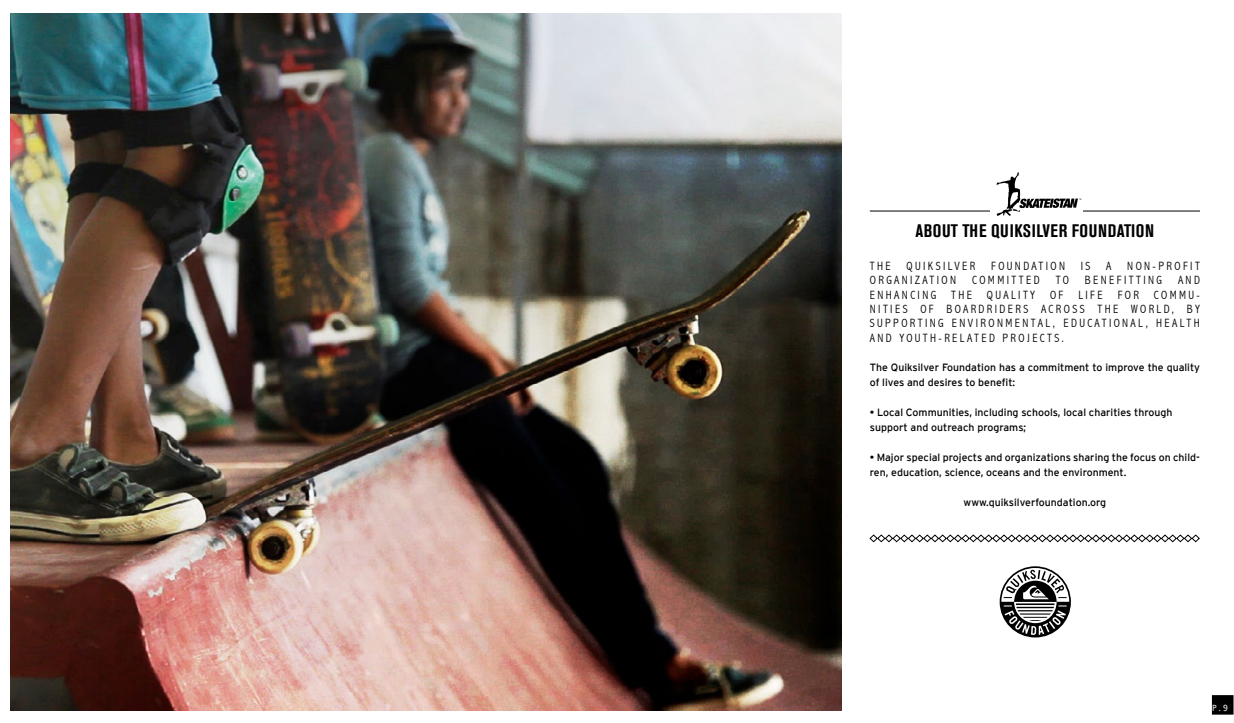
<style>
.page{position:relative;width:1234px;height:723px;background:#fff}
.page>*{position:absolute;margin:0;border:0;box-sizing:border-box;transform-origin:0 0}
.t1{font:700 condensed 18px "Akzidenz Grotesk BE";letter-spacing:.02em;color:#000}
.t2{font:300 condensed 12px/14.4px "Abadi";letter-spacing:.2em;color:#000;text-align:justify}
.t3{font:10.5px/15px "Interstate";color:#000}
.t4{font:9px "Andale Mono";color:#fff}
</style>
<div class="page">
<hr style="left:1060px;top:211px;width:139px;height:1px;background:#000">
<hr style="left:869px;top:211px;width:139px;height:1px;background:#000">
<svg style="left:869px;top:534px;width:330px;height:8px"></svg>
<img style="left:11px;top:13px;width:830px;height:698px">
<div style="left:1211px;top:695px;width:22px;height:19px;background:#000"></div>
<svg style="left:999px;top:566px;width:71px;height:71px"></svg>
<svg style="left:1001px;top:568px;width:67px;height:67px"></svg>
<div style="left:990px;top:169px;width:92px;height:50px;background:#fff"></div>
<svg style="left:996px;top:172px;width:85px;height:44px"></svg>
<h1 class="t1" style="left:915px;top:220px;width:93px">About THE QUIKSIL</h1>
<h1 class="t1" style="left:1042px;top:220px;width:47px">VER FOUND</h1>
<h1 class="t1" style="left:1116px;top:220px;width:16px">ATION</h1>
<p class="t2" style="left:869px;top:258px;width:22px">THE</p>
<p class="t2" style="left:906px;top:258px;width:70px">QUI KSI LVER</p>
<p class="t2" style="left:990px;top:258px;width:75px">FOUNDATI ON</p>
<p class="t2" style="left:1080px;top:258px;width:11px">I S</p>
<p class="t2" style="left:1105px;top:258px;width:7px">A</p>
<p class="t2" style="left:1126px;top:258px;width:74px">NON-PROFI T</p>
<p class="t2" style="left:869px;top:273px;width:88px">ORGANI ZATI ON</p>
<p class="t2" style="left:971px;top:273px;width:68px">COMMI TTED</p>
<p class="t2" style="left:1055px;top:273px;width:15px">TO</p>
<p class="t2" style="left:1084px;top:273px;width:79px">BENEFI TTI NG</p>
<p class="t2" style="left:869px;top:273px;width:331px;text-indent:308px">AND ENHANCI NG THE QUALI TY OF LI FE FOR COMMU-NI TI ES OF BOARDRID ERS ACROSS THE WORLD, BY SUPPORTI NG ENVI RONMENTAL, EDUCATI ONAL, HEALTH AND YOUTH-RELATED PROJECTS.</p>
<p class="t3" style="left:869px;top:360px;width:331px">The Quiksilver Foundation has a commitment to improve the quality of lives and desires to benefit:</p>
<p class="t3" style="left:869px;top:405px;width:304px">• Local Communities, including schools, local charities through support and outreach programs;</p>
<p class="t3" style="left:869px;top:450px;width:331px">• Major special projects and organizations sharing the focus on child&shy;ren, education, science, oceans and the environment.</p>
<p class="t3" style="left:963px;top:495px;width:144px">www.quiksilverfoundation.org</p>
<p class="t4" style="left:1211px;top:703px;width:18px">P.9</p>
</div>
